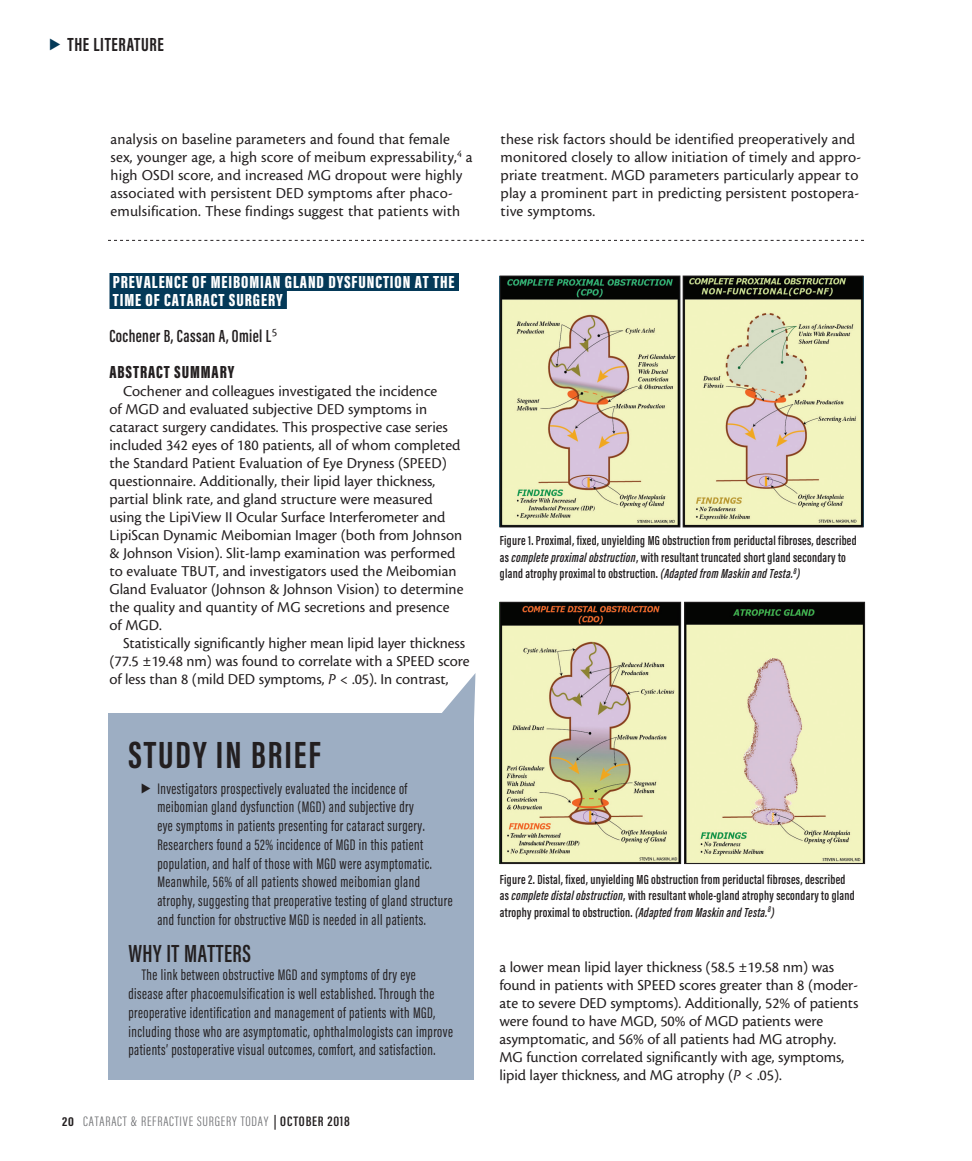
<style>
.page{position:relative;width:972px;height:1161px;background:#fff}
.page>*{position:absolute;margin:0;border:0;box-sizing:border-box;transform-origin:0 0}
.study_in_brief_heade{font:700 39px "Acumin Pro Extra Cond";letter-spacing:.05em;color:#231f20}
.study_in_brief_subhe{font:600 25.5px "Acumin Pro Extra Cond";letter-spacing:.02em;color:#231f20}
.t1{font:700 19.5px "Acumin Pro Extra Cond";letter-spacing:.035em;color:#231f20}
.subhead{font:900 18px/18px "Acumin Pro Extra Cond";letter-spacing:.05em;color:#fff}
.subhead_2{font:600 18px "Acumin Pro Extra Cond";letter-spacing:.02em;color:#231f20}
.subhead_alternate{font:900 18px "Acumin Pro Extra Cond";letter-spacing:.05em;color:#231f20}
.body{font:15.75px/18px "Cronos MM 408 10";color:#231f20}
.study_in_brief_body{font:15.75px/18.8px "Acumin Pro Extra Cond";letter-spacing:.03em;color:#231f20}
.t2{font:300 14.1px "Acumin Pro Extra Cond";letter-spacing:.05em;color:#6c6d70;scale:1.11 1}
.t3{font:600 13.5px/16.5px "Acumin Pro Extra Cond";letter-spacing:.02em;color:#231f20}
.s1{font-family:"Cronos MM It 408 10"}
.s2{font-weight:700;font-size:13.35px;color:#231f20}
.s3{font-weight:600;color:#231f20}
.s4{font-style:italic}
</style>
<div class="page">
<div style="left:110px;top:273px;width:349px;height:18px;background:#043958"></div>
<div style="left:110px;top:291px;width:177px;height:18px;background:#043958"></div>
<svg style="left:108px;top:240px;width:756px;height:1px"></svg>
<div style="left:108px;top:713px;width:366px;height:367px;background:#9daec3"></div>
<svg style="left:408px;top:673px;width:68px;height:80px"></svg>
<img style="left:502px;top:278px;width:176px;height:247px">
<div style="left:500px;top:276px;width:180px;height:251px;border:1px solid #231f20"></div>
<img style="left:502px;top:604px;width:177px;height:258px">
<div style="left:500px;top:602px;width:181px;height:262px;border:1px solid #231f20"></div>
<img style="left:685px;top:278px;width:177px;height:247px">
<div style="left:683px;top:276px;width:181px;height:251px;border:1px solid #231f20"></div>
<img style="left:686px;top:604px;width:177px;height:258px">
<div style="left:684px;top:602px;width:181px;height:262px;border:1px solid #231f20"></div>
<svg style="left:142px;top:783px;width:9px;height:10px"></svg>
<p class="t1" style="left:67px;top:32px;width:98px">THE LITERATURE</p>
<p class="body" style="left:111px;top:130px;width:364px">analysis on baseline parameters and found that female sex, younger age, a high score of meibum expressability,<sup>4</sup> a high OSDI score, and increased MG dropout were highly associated with persistent DED symptoms after phaco&shy;emulsification. These findings suggest that patients with</p>
<p class="body" style="left:501px;top:130px;width:362px">these risk factors should be identified preoperatively and monitored closely to allow initiation of timely and appro&shy;priate treatment. MGD parameters particularly appear to play a prominent part in predicting persistent postopera&shy;tive symptoms.</p>
<p class="subhead" style="left:113px;top:273px;width:343px">PREVALENCE OF MEIBOMIAN GLAND DYSFUNCTION AT THE<br>TIME OF CATARACT SURGERY</p>
<p class="subhead_2" style="left:110px;top:325px;width:169px">Cochener B, Cassan A, Omiel L<sup>5</sup></p>
<p class="subhead_alternate" style="left:110px;top:361px;width:126px">ABSTRACT SUMMARY</p>
<p class="body" style="left:110px;top:382px;width:355px;text-indent:14px">Cochener and colleagues investigated the incidence<br>of MGD and evaluated subjective DED symptoms in cataract surgery candidates. This prospective case series included 342 eyes of 180 patients, all of whom completed the Standard Patient Evaluation of Eye Dryness (SPEED) questionnaire. Additionally, their lipid layer thickness, partial blink rate, and gland structure were measured using the LipiView II Ocular Surface Interferometer and LipiScan Dynamic Meibomian Imager (both from Johnson &amp; Johnson Vision). Slit-lamp examination was performed to evaluate TBUT, and investigators used the Meibomian Gland Evaluator (Johnson &amp; Johnson Vision) to determine the quality and quantity of MG secretions and presence of MGD.</p>
<p class="body" style="left:110px;top:634px;width:362px;text-indent:14px">Statistically significantly higher mean lipid layer thickness (77.5 ±19.48 nm) was found to correlate with a SPEED score of less than 8 (mild DED symptoms, <span class="s1">P</span> &lt; .05). In contrast,</p>
<p class="study_in_brief_heade" style="left:128px;top:731px;width:194px">STUDY IN BRIEF</p>
<p class="study_in_brief_body" style="left:157px;top:779px;width:297px">Investigators prospectively evaluated the incidence of meibomian gland dysfunction (MGD) and subjective dry<br>eye symptoms in patients presenting for cataract surgery.<br>Researchers found a 52% incidence of MGD in this patient population, and half of those with MGD were asymptomatic.<br>Meanwhile, 56% of all patients showed meibomian gland atrophy, suggesting that preoperative testing of gland structure and function for obstructive MGD is needed in all patients.</p>
<p class="study_in_brief_subhe" style="left:128px;top:938px;width:124px">WHY IT MATTERS</p>
<p class="study_in_brief_body" style="left:128px;top:966px;width:326px;text-indent:14px">The link between obstructive MGD and symptoms of dry eye disease after phacoemulsification is well established. Through the preoperative identification and management of patients with MGD, including those who are asymptomatic, ophthalmologists can improve patients’ postoperative visual outcomes, comfort, and satisfaction.</p>
<p class="t2" style="left:62px;top:1113px;width:261px"><span class="s2">20</span> CATARACT &amp; REFRACTIVE SURGERY TODAY <span class="s3">| OCTOBER 2018</span></p>
<p class="t3" style="left:500px;top:532px;width:358px">Figure 1. Proximal, fixed, unyielding MG obstruction from periductal fibroses, described as <span class="s4">complete proximal obstruction</span>, with resultant truncated short gland secondary to gland atrophy proximal to obstruction. <span class="s4">(Adapted from Maskin and Testa.</span><sup>8</sup><span class="s4">)</span></p>
<p class="t3" style="left:500px;top:871px;width:356px">Figure 2. Distal, fixed, unyielding MG obstruction from periductal fibroses, described as <span class="s4">complete distal obstruction</span>, with resultant whole-gland atrophy secondary to gland atrophy proximal to obstruction. <span class="s4">(Adapted from Maskin and Testa.</span><sup>8</sup><span class="s4">)</span></p>
<p class="body" style="left:500px;top:958px;width:360px">a lower mean lipid layer thickness (58.5 ±19.58 nm) was found in patients with SPEED scores greater than 8 (moder&shy;ate to severe DED symptoms). Additionally, 52% of patients were found to have MGD, 50% of MGD patients were asymptomatic, and 56% of all patients had MG atrophy.<br>MG function correlated significantly with age, symptoms, lipid layer thickness, and MG atrophy (<span class="s1">P</span> &lt; .05).</p>
</div>
